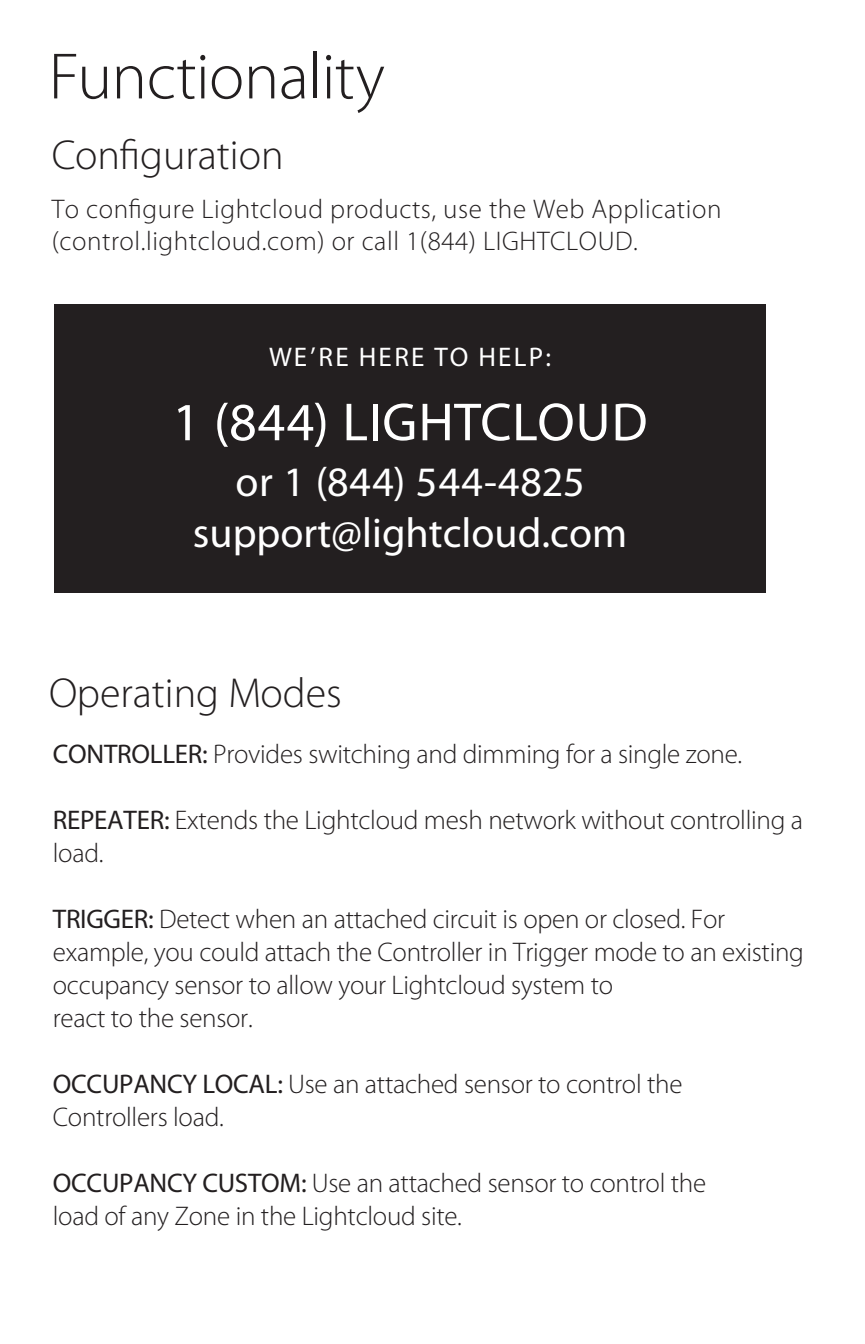
<style>
.page{position:relative;width:865px;height:1344px;background:#fff}
.page>*{position:absolute;margin:0;border:0;box-sizing:border-box;transform-origin:0 0}
.t1{font:300 66px "Myriad Pro";letter-spacing:-.01em;color:#231f20}
.t2{font:54px "Myriad Pro";letter-spacing:.015em;color:#fff}
.t3{font:42px/50.4px "Myriad Pro";color:#fff;text-align:center}
.t4{font:300 42px "Myriad Pro";color:#231f20}
.t5{font:300 27px/33px "Myriad Pro";letter-spacing:-.01em;color:#231f20}
.t6{font:300 27px/32.4px "Myriad Pro";letter-spacing:.02em;color:#231f20}
.t7{font:27px "Myriad Pro";letter-spacing:.085em;color:#fff}
.s1{font-weight:400}
</style>
<div class="page">
<div style="left:53px;top:305px;width:712px;height:288px;background:#231f20"></div>
<h1 class="t1" style="left:49px;top:40px;width:337px">Functionality</h1>
<h3 class="t4" style="left:52px;top:131px;width:233px">Configuration</h3>
<p class="t6" style="left:52px;top:193px;width:670px">To configure Lightcloud products, use the Web Application (control.lightcloud.com) or call 1(844) LIGHTCLOUD.</p>
<p class="t7" style="left:269px;top:342px;width:283px">WE’RE HERE TO HELP:</p>
<h2 class="t2" style="left:172px;top:392px;width:476px">1 (844) LIGHTCLOUD</h2>
<h3 class="t3" style="left:193px;top:458px;width:435px">or 1 (844) 544-4825 support@lightcloud.com</h3>
<h3 class="t4" style="left:49px;top:670px;width:294px">Operating Modes</h3>
<p class="t5" style="left:53px;top:738px;width:690px"><span class="s1">CONTROLLER:</span> Provides switching and dimming for a single zone.</p>
<p class="t5" style="left:53px;top:804px;width:751px"><span class="s1">REPEATER:</span> Extends the Lightcloud mesh network without controlling a load.</p>
<p class="t5" style="left:53px;top:903px;width:752px"><span class="s1">TRIGGER:</span> Detect when an attached circuit is open or closed. For example, you could attach the Controller in Trigger mode to an existing occupancy sensor to allow your Lightcloud system to<br>react to the sensor.</p>
<p class="t5" style="left:53px;top:1067px;width:631px"><span class="s1">OCCUPANCY LOCAL:</span> Use an attached sensor to control the<br>Controllers load.</p>
<p class="t5" style="left:53px;top:1166px;width:654px"><span class="s1">OCCUPANCY CUSTOM:</span> Use an attached sensor to control the load of any Zone in the Lightcloud site.</p>
</div>
